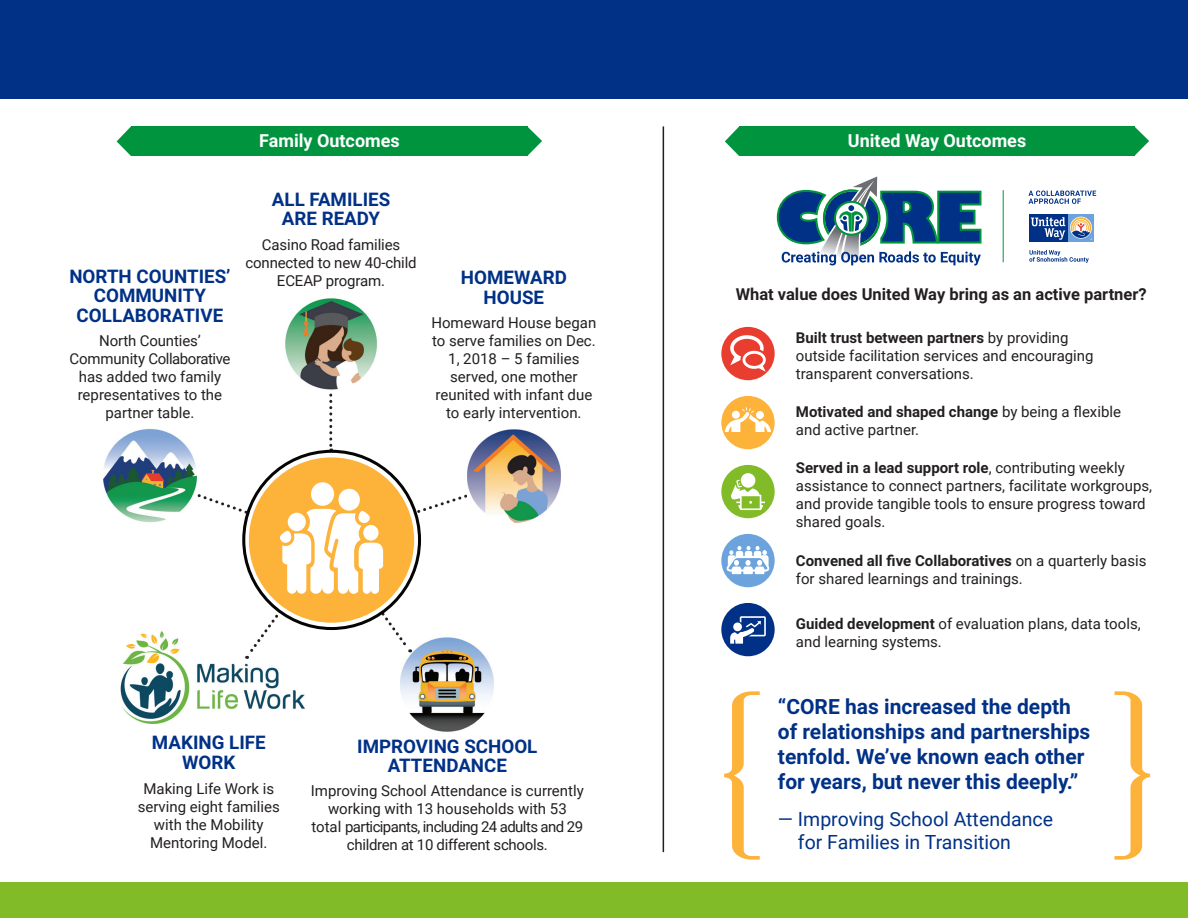
<style>
.page{position:relative;width:1188px;height:918px;background:#fff}
.page>*{position:absolute;margin:0;border:0;box-sizing:border-box;transform-origin:0 0}
.Page_Header{font:700 21px/25.2px "Roboto";color:#003186}
.Page_Header-2{font:19.5px/23.4px "Roboto";color:#003186}
.t1{font:700 18.75px/19.5px "Roboto";color:#003186;text-align:center}
.t2{font:700 18px "Roboto";color:#fff}
.t3{font:700 16.5px "Roboto";color:#231f20}
.t4{font:15px/18px "Roboto";color:#231f20;text-align:center}
.s1{font-weight:700}
</style>
<div class="page">
<div style="left:0;top:882px;width:1188px;height:36px;background:#81bb28"></div>
<hr style="left:663px;top:126px;width:1px;height:726px;background:#231f20">
<div style="left:131px;top:126px;width:396px;height:30px;background:#00943e"></div>
<svg style="left:117px;top:126px;width:14px;height:30px"></svg>
<svg style="left:527px;top:126px;width:15px;height:30px"></svg>
<img style="left:120px;top:633px;width:185px;height:91px">
<img style="left:103px;top:429px;width:93px;height:93px">
<img style="left:467px;top:429px;width:94px;height:94px">
<img style="left:400px;top:659px;width:94px;height:73px">
<svg style="left:329px;top:393px;width:3px;height:57px"></svg>
<img style="left:285px;top:298px;width:92px;height:92px">
<div style="left:249px;top:457px;width:165px;height:166px;background:#fdb239;border-radius:50%"></div>
<svg style="left:147px;top:475px;width:374px;height:184px"></svg>
<div style="left:363px;top:525px;width:16px;height:16px;background:#fff;border-radius:50%"></div>
<div style="left:338px;top:489px;width:22px;height:22px;background:#fff;border-radius:50%"></div>
<svg style="left:777px;top:176px;width:204px;height:90px"></svg>
<hr style="left:1003px;top:190px;width:1px;height:72px;background:#00943e">
<div style="left:1068px;top:214px;width:26px;height:28px;background:#6ca3dc"></div>
<div style="left:1029px;top:214px;width:39px;height:28px;background:#003186"></div>
<svg style="left:1071px;top:217px;width:21px;height:23px"></svg>
<svg style="left:1029px;top:250px;width:60px;height:13px"></svg>
<svg style="left:1031px;top:217px;width:34px;height:23px"></svg>
<svg style="left:1028px;top:191px;width:68px;height:13px"></svg>
<div style="left:739px;top:126px;width:396px;height:30px;background:#00943e"></div>
<svg style="left:725px;top:126px;width:14px;height:30px"></svg>
<svg style="left:1135px;top:127px;width:14px;height:29px"></svg>
<svg style="left:1115px;top:691px;width:35px;height:169px"></svg>
<svg style="left:724px;top:691px;width:36px;height:169px"></svg>
<div style="left:721px;top:327px;width:54px;height:53px;background:#e83d2f;border-radius:50%"></div>
<img style="left:730px;top:336px;width:36px;height:35px">
<div style="left:721px;top:534px;width:54px;height:53px;background:#6ca3dc;border-radius:50%"></div>
<svg style="left:726px;top:546px;width:43px;height:28px"></svg>
<div style="left:721px;top:396px;width:54px;height:53px;background:#fdb239;border-radius:50%"></div>
<svg style="left:725px;top:407px;width:46px;height:25px"></svg>
<div style="left:732px;top:411px;width:8px;height:8px;background:#fff;border-radius:50%"></div>
<div style="left:756px;top:411px;width:8px;height:8px;background:#fff;border-radius:50%"></div>
<div style="left:721px;top:465px;width:54px;height:53px;background:#81bb28;border-radius:50%"></div>
<div style="left:741px;top:473px;width:14px;height:15px;background:#fff;border-radius:50%"></div>
<svg style="left:731px;top:480px;width:34px;height:30px"></svg>
<div style="left:721px;top:603px;width:54px;height:53px;background:#003186;border-radius:50%"></div>
<svg style="left:730px;top:616px;width:36px;height:28px"></svg>
<div style="left:0;top:0;width:1188px;height:98px;background:#003186"></div>
<p class="t2" style="left:259px;top:128px;width:142px">Family Outcomes</p>
<p class="t1" style="left:69px;top:265px;width:163px">NORTH COUNTIES’<br>COMMUNITY<br>COLLABORATIVE</p>
<p class="t4" style="left:70px;top:331px;width:162px">North Counties’<br>Community Collaborative has added two family representatives to the partner table.</p>
<p class="t1" style="left:272px;top:188px;width:120px">ALL FAMILIES<br>ARE READY</p>
<p class="t4" style="left:245px;top:235px;width:173px">Casino Road families connected to new 40-child<br>ECEAP program.</p>
<p class="t1" style="left:461px;top:267px;width:107px">HOMEWARD<br>HOUSE</p>
<p class="t4" style="left:431px;top:313px;width:167px">Homeward House began to serve families on Dec.<br>1, 2018 – 5 families served, one mother reunited with infant due to early intervention.</p>
<p class="t1" style="left:152px;top:732px;width:115px">MAKING LIFE<br>WORK</p>
<p class="t4" style="left:138px;top:779px;width:144px">Making Life Work is serving eight families with the Mobility<br>Mentoring Model.</p>
<p class="t1" style="left:357px;top:736px;width:182px">IMPROVING SCHOOL<br>ATTENDANCE</p>
<p class="t4" style="left:311px;top:781px;width:274px">Improving School Attendance is currently working with 13 households with 53<br>total participants, including 24 adults and 29 children at 10 different schools.</p>
<p class="t2" style="left:848px;top:128px;width:180px">United Way Outcomes</p>
<p class="t3" style="left:736px;top:282px;width:412px">What value does United Way bring as an active partner?</p>
<p class="t4" style="left:796px;top:328px;width:299px;text-align:left"><span class="s1">Built trust between partners</span> by providing outside facilitation services and encouraging transparent conversations.</p>
<p class="t4" style="left:796px;top:402px;width:327px;text-align:left"><span class="s1">Motivated and shaped change</span> by being a flexible and active partner.</p>
<p class="t4" style="left:796px;top:459px;width:358px;text-align:left"><span class="s1">Served in a lead support role</span>, contributing weekly assistance to connect partners, facilitate workgroups, and provide tangible tools to ensure progress toward shared goals.</p>
<p class="t4" style="left:796px;top:551px;width:352px;text-align:left"><span class="s1">Convened all five Collaboratives</span> on a quarterly basis for shared learnings and trainings.</p>
<p class="t4" style="left:796px;top:614px;width:346px;text-align:left"><span class="s1">Guided development</span> of evaluation plans, data tools, and learning systems.</p>
<p class="Page_Header" style="left:778px;top:693px;width:314px">“CORE has increased the depth of relationships and partnerships tenfold. We’ve known each other for years, but never this deeply.”</p>
<p class="Page_Header-2" style="left:798px;top:807px;width:257px;text-indent:-20px">— Improving School Attendance for Families in Transition</p>
</div>
